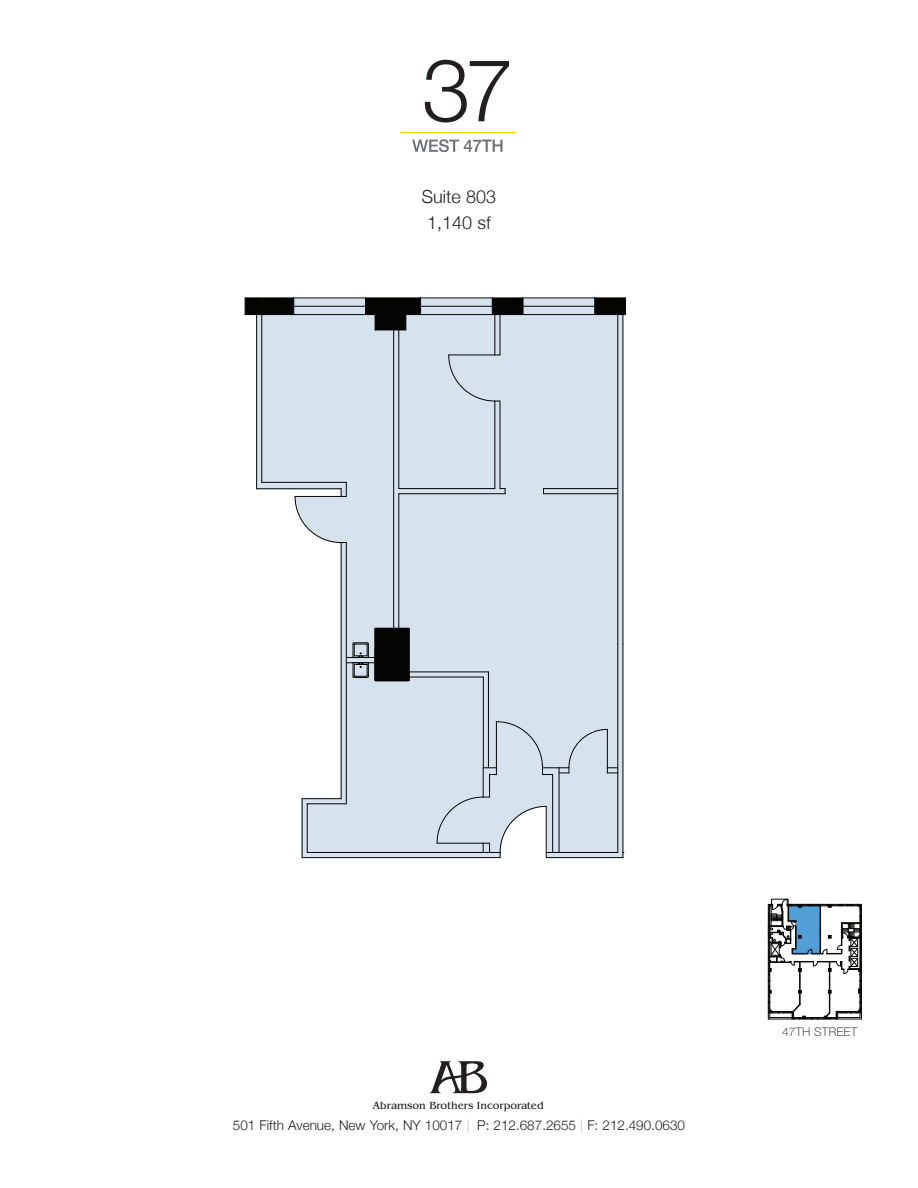
<style>
.page{position:relative;width:918px;height:1188px;background:#fff}
.page>*{position:absolute;margin:0;border:0;box-sizing:border-box;transform-origin:0 0}
.t1{font:300 18px/25.5px "Helvetica Neue";color:#231f20}
.t2{font:300 13.5px "Helvetica Neue";color:#231f20}
.t3{font:300 12px "Helvetica Neue";color:#57585a}
.t4{font:10.8px "Benguiat Std";color:#231f20}
.s1{color:#bcbdc0}
</style>
<div class="page">
<svg style="left:430px;top:1061px;width:57px;height:32px"></svg>
<svg style="left:768px;top:899px;width:94px;height:121px"></svg>
<svg style="left:256px;top:299px;width:366px;height:559px;fill:#d6e2ee"></svg>
<div style="left:492px;top:298px;width:31px;height:17px;background:#040503"></div>
<svg style="left:594px;top:297px;width:32px;height:18px"></svg>
<hr style="left:492px;top:297px;width:31px;height:1px;background:#040503">
<svg style="left:523px;top:298px;width:1px;height:16px"></svg>
<hr style="left:365px;top:297px;width:56px;height:1px;background:#040503">
<hr style="left:523px;top:297px;width:72px;height:1px;background:#040503">
<hr style="left:523px;top:306px;width:72px;height:1px;background:#040503">
<hr style="left:523px;top:314px;width:72px;height:1px;background:#040503">
<hr style="left:421px;top:297px;width:71px;height:1px;background:#040503">
<hr style="left:421px;top:306px;width:71px;height:1px;background:#040503">
<hr style="left:421px;top:314px;width:71px;height:1px;background:#040503">
<hr style="left:294px;top:297px;width:71px;height:1px;background:#040503">
<hr style="left:294px;top:306px;width:71px;height:1px;background:#040503">
<hr style="left:294px;top:314px;width:71px;height:1px;background:#040503">
<svg style="left:365px;top:298px;width:56px;height:32px;background:#2f3233"></svg>
<hr style="left:307px;top:804px;width:1px;height:48px;background:#040503">
<hr style="left:302px;top:799px;width:1px;height:59px;background:#040503">
<hr style="left:261px;top:315px;width:1px;height:167px;background:#040503">
<hr style="left:256px;top:315px;width:1px;height:174px;background:#040503">
<hr style="left:307px;top:803px;width:39px;height:1px;background:#040503">
<hr style="left:302px;top:798px;width:39px;height:1px;background:#040503">
<hr style="left:262px;top:482px;width:84px;height:1px;background:#040503">
<hr style="left:257px;top:488px;width:84px;height:1px;background:#040503">
<hr style="left:346px;top:543px;width:1px;height:261px;background:#040503">
<hr style="left:341px;top:543px;width:1px;height:256px;background:#040503">
<svg style="left:294px;top:482px;width:53px;height:61px"></svg>
<hr style="left:295px;top:496px;width:46px;height:1px;background:#040503">
<hr style="left:307px;top:852px;width:193px;height:1px;background:#040503">
<hr style="left:302px;top:857px;width:198px;height:1px;background:#040503">
<svg style="left:245px;top:297px;width:49px;height:18px"></svg>
<hr style="left:617px;top:644px;width:1px;height:208px;background:#040503">
<hr style="left:622px;top:644px;width:1px;height:214px;background:#040503">
<hr style="left:617px;top:315px;width:1px;height:329px;background:#040503">
<hr style="left:622px;top:315px;width:1px;height:329px;background:#040503">
<hr style="left:483px;top:677px;width:1px;height:91px;background:#040503">
<hr style="left:488px;top:672px;width:1px;height:96px;background:#040503">
<hr style="left:409px;top:628px;width:1px;height:53px;background:#040503">
<hr style="left:409px;top:677px;width:74px;height:1px;background:#040503">
<hr style="left:409px;top:671px;width:79px;height:1px;background:#040503">
<hr style="left:544px;top:493px;width:74px;height:1px;background:#040503">
<hr style="left:399px;top:493px;width:106px;height:1px;background:#040503">
<hr style="left:544px;top:488px;width:74px;height:1px;background:#040503">
<hr style="left:399px;top:488px;width:96px;height:1px;background:#040503">
<hr style="left:500px;top:401px;width:1px;height:88px;background:#040503">
<hr style="left:500px;top:315px;width:1px;height:40px;background:#040503">
<hr style="left:494px;top:401px;width:1px;height:88px;background:#040503">
<hr style="left:494px;top:315px;width:1px;height:40px;background:#040503">
<hr style="left:398px;top:494px;width:1px;height:134px;background:#040503">
<hr style="left:398px;top:315px;width:1px;height:174px;background:#040503">
<hr style="left:393px;top:315px;width:1px;height:313px;background:#040503">
<svg style="left:346px;top:628px;width:63px;height:53px;background:#4f5457"></svg>
<svg style="left:436px;top:721px;width:188px;height:137px;background:#ccd7e1"></svg>
<svg style="left:500px;top:488px;width:6px;height:6px"></svg>
<svg style="left:448px;top:354px;width:52px;height:48px;background:#ccd8e3"></svg>
<hr style="left:449px;top:354px;width:46px;height:1px;background:#040503">
<svg style="left:412px;top:139px;width:91px;height:13px"></svg>
<svg style="left:425px;top:60px;width:84px;height:63px"></svg>
<hr style="left:400px;top:132px;width:116px;height:1px;background:#fdcc09">
<h1 class="t1" style="left:422px;top:183px;width:76px">Suite 803<br>1,140 sf</h1>
<p class="t4" style="left:373px;top:1099px;width:173px">Abramson Brothers Incorporated</p>
<p class="t2" style="left:233px;top:1114px;width:454px">501 Fifth Avenue, New York, NY 10017 <span class="s1">|</span> P: 212.687.2655 <span class="s1">|</span> F: 212.490.0630</p>
<p class="t3" style="left:782px;top:1022px;width:77px">47TH STREET</p>
</div>
